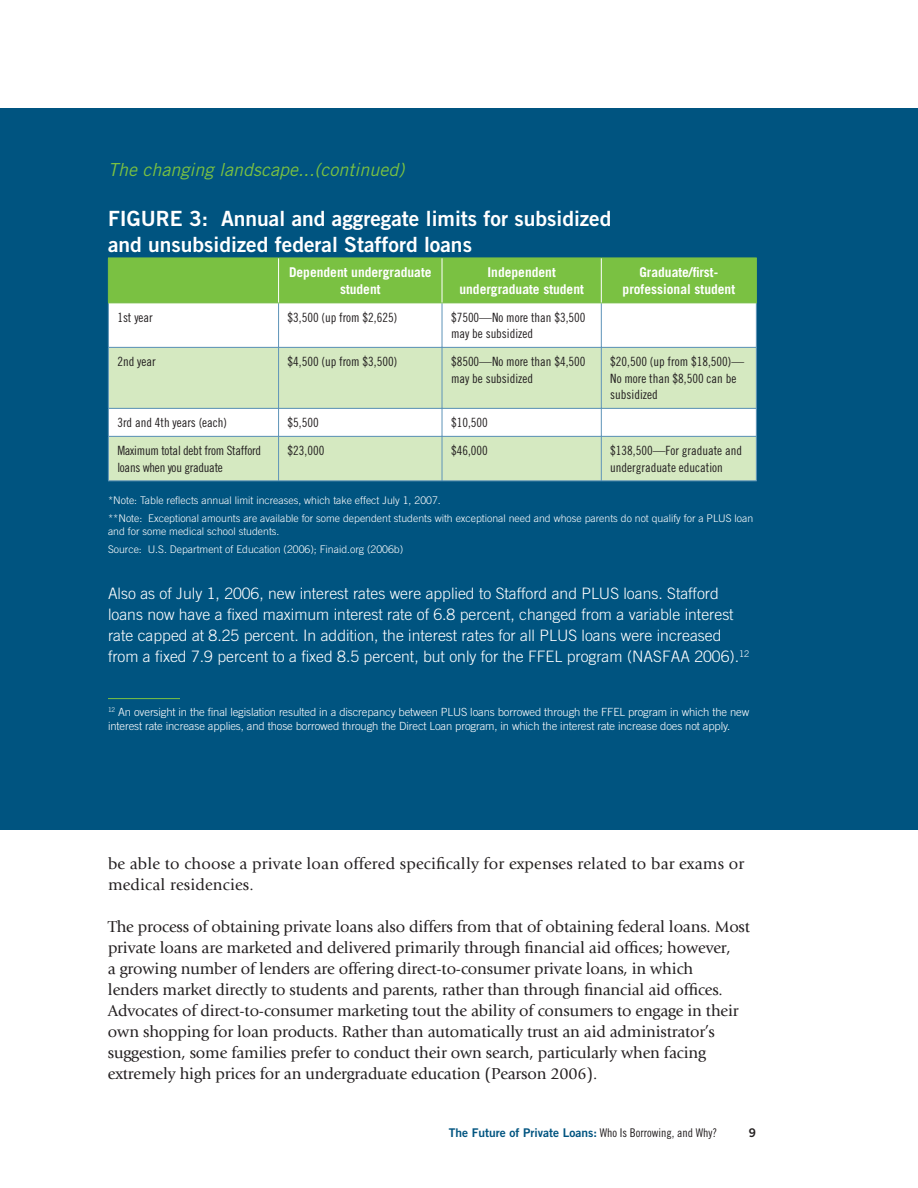
<style>
.page{position:relative;width:918px;height:1188px;background:#fff}
.page>*{position:absolute;margin:0;border:0;box-sizing:border-box;transform-origin:0 0}
.t1{font:21px/25.2px "Trade Gothic Bold Two";color:#fff}
.t2{font:italic 18px "Trade Gothic";color:#7ac142}
.t3{font:16.5px/21px "Giovanni";letter-spacing:-.01em;color:#231f20}
.t4{font:16.5px/21px "Giovanni";letter-spacing:.01em;color:#231f20}
.t5{font:300 15.75px/21px "Trade Gothic";color:#fff}
.t6{font:700 13.5px/16.5px "Trade Gothic";color:#fff;text-align:center}
.t7{font:12.75px/16.5px "Trade Gothic Cond Eighteen";color:#231f20}
.t8{font:12.75px/16.5px "Trade Gothic Cond Eighteen";letter-spacing:-.02em;color:#231f20}
.t9{font:12px "Trade Gothic Bold Two";color:#005480}
.t10{font:12px "Trade Gothic Bold Two";color:#231f20}
.t11{font:300 11.25px/13.5px "Trade Gothic";letter-spacing:-.01em;color:#fff}
.t12{font:300 10.5px/18px "Trade Gothic";color:#fff}
.s1{font-family:"Trade Gothic Cond Eighteen";color:#231f20}
</style>
<div class="page">
<div style="left:0;top:108px;width:918px;height:721px;background:#005480"></div>
<hr style="left:0;top:221px;width:1px;height:967px;background:#005480">
<div style="left:109px;top:259px;width:647px;height:43px;background:#7ac142"></div>
<div style="left:109px;top:303px;width:647px;height:44px;background:#fff"></div>
<svg style="left:109px;top:348px;width:647px;height:132px;background:#ddedcd"></svg>
<hr style="left:108px;top:303px;width:1px;height:44px;background:#5e94b8">
<hr style="left:278px;top:303px;width:1px;height:44px;background:#5e94b8">
<hr style="left:442px;top:303px;width:1px;height:44px;background:#5e94b8">
<hr style="left:601px;top:303px;width:1px;height:44px;background:#5e94b8">
<hr style="left:756px;top:303px;width:1px;height:44px;background:#5e94b8">
<hr style="left:108px;top:347px;width:171px;height:1px;background:#5e94b8">
<hr style="left:108px;top:348px;width:1px;height:60px;background:#5e94b8">
<hr style="left:279px;top:347px;width:163px;height:1px;background:#5e94b8">
<hr style="left:278px;top:348px;width:1px;height:60px;background:#5e94b8">
<hr style="left:442px;top:347px;width:159px;height:1px;background:#5e94b8">
<hr style="left:442px;top:348px;width:1px;height:60px;background:#5e94b8">
<hr style="left:601px;top:347px;width:156px;height:1px;background:#5e94b8">
<hr style="left:601px;top:348px;width:1px;height:60px;background:#5e94b8">
<hr style="left:756px;top:348px;width:1px;height:60px;background:#5e94b8">
<hr style="left:108px;top:408px;width:171px;height:1px;background:#5e94b8">
<svg style="left:108px;top:409px;width:1px;height:27px"></svg>
<hr style="left:279px;top:408px;width:163px;height:1px;background:#5e94b8">
<svg style="left:278px;top:409px;width:1px;height:27px"></svg>
<hr style="left:442px;top:408px;width:159px;height:1px;background:#5e94b8">
<svg style="left:442px;top:409px;width:1px;height:27px"></svg>
<hr style="left:601px;top:408px;width:156px;height:1px;background:#5e94b8">
<svg style="left:601px;top:409px;width:1px;height:27px"></svg>
<svg style="left:756px;top:409px;width:1px;height:27px"></svg>
<hr style="left:108px;top:436px;width:171px;height:1px;background:#5e94b8">
<hr style="left:108px;top:437px;width:1px;height:43px;background:#5e94b8">
<hr style="left:279px;top:436px;width:163px;height:1px;background:#5e94b8">
<hr style="left:278px;top:437px;width:1px;height:43px;background:#5e94b8">
<hr style="left:442px;top:436px;width:159px;height:1px;background:#5e94b8">
<hr style="left:442px;top:437px;width:1px;height:43px;background:#5e94b8">
<hr style="left:601px;top:436px;width:156px;height:1px;background:#5e94b8">
<hr style="left:601px;top:437px;width:1px;height:43px;background:#5e94b8">
<hr style="left:756px;top:437px;width:1px;height:43px;background:#5e94b8">
<hr style="left:108px;top:480px;width:493px;height:1px;background:#5e94b8">
<hr style="left:601px;top:480px;width:156px;height:1px;background:#5e94b8">
<hr style="left:108px;top:258px;width:171px;height:1px;background:#7ac142">
<hr style="left:108px;top:258px;width:1px;height:44px;background:#7ac142">
<hr style="left:279px;top:258px;width:478px;height:1px;background:#7ac142">
<hr style="left:756px;top:258px;width:1px;height:44px;background:#7ac142">
<hr style="left:108px;top:302px;width:493px;height:1px;background:#7ac142">
<hr style="left:601px;top:302px;width:156px;height:1px;background:#7ac142">
<hr style="left:278px;top:258px;width:1px;height:44px;background:#fff">
<hr style="left:442px;top:258px;width:1px;height:44px;background:#fff">
<hr style="left:601px;top:258px;width:1px;height:44px;background:#fff">
<hr style="left:0;top:108px;width:1px;height:118px;background:#7ac142">
<hr style="left:108px;top:698px;width:72px;height:1px;background:#7ac142">
<p class="t2" style="left:108px;top:163px;width:298px">The changing landscape...(continued)</p>
<p class="t1" style="left:108px;top:208px;width:505px">FIGURE 3: Annual and aggregate limits for subsidized and unsubsidized federal Stafford loans</p>
<p class="t6" style="left:289px;top:266px;width:144px">Dependent undergraduate student</p>
<p class="t6" style="left:459px;top:266px;width:126px">Independent undergraduate student</p>
<p class="t6" style="left:623px;top:266px;width:114px">Graduate/first&shy;professional student</p>
<p class="t7" style="left:117px;top:310px;width:37px">1st year</p>
<p class="t7" style="left:288px;top:310px;width:111px">$3,500 (up from $2,625)</p>
<p class="t7" style="left:451px;top:310px;width:136px">$7500—No more than $3,500 may be subsidized</p>
<p class="t7" style="left:117px;top:355px;width:40px">2nd year</p>
<p class="t7" style="left:288px;top:355px;width:111px">$4,500 (up from $3,500)</p>
<p class="t7" style="left:451px;top:355px;width:136px">$8500—No more than $4,500 may be subsidized</p>
<p class="t7" style="left:610px;top:355px;width:135px">$20,500 (up from $18,500)—<br>No more than $8,500 can be subsidized</p>
<p class="t7" style="left:117px;top:416px;width:111px">3rd and 4th years (each)</p>
<p class="t7" style="left:288px;top:416px;width:33px">$5,500</p>
<p class="t7" style="left:451px;top:416px;width:38px">$10,500</p>
<p class="t8" style="left:117px;top:444px;width:145px">Maximum total debt from Stafford loans when you graduate</p>
<p class="t7" style="left:288px;top:444px;width:38px">$23,000</p>
<p class="t7" style="left:451px;top:444px;width:38px">$46,000</p>
<p class="t7" style="left:610px;top:444px;width:133px">$138,500—For graduate and undergraduate education</p>
<p class="t12" style="left:108px;top:492px;width:647px">*Note: Table reflects annual limit increases, which take effect July 1, 2007.<br>**Note: Exceptional amounts are available for some dependent students with exceptional need and whose parents do not qualify for a PLUS loan</p>
<p class="t12" style="left:108px;top:523px;width:297px">and for some medical school students.<br>Source: U.S. Department of Education (2006); Finaid.org (2006b)</p>
<p class="t5" style="left:108px;top:584px;width:643px">Also as of July 1, 2006, new interest rates were applied to Stafford and PLUS loans. Stafford loans now have a fixed maximum interest rate of 6.8 percent, changed from a variable interest rate capped at 8.25 percent. In addition, the interest rates for all PLUS loans were increased from a fixed 7.9 percent to a fixed 8.5 percent, but only for the FFEL program (NASFAA 2006).<sup>12</sup></p>
<p class="t11" style="left:108px;top:706px;width:643px"><sup>12</sup> An oversight in the final legislation resulted in a discrepancy between PLUS loans borrowed through the FFEL program in which the new interest rate increase applies, and those borrowed through the Direct Loan program, in which the interest rate increase does not apply.</p>
<p class="t4" style="left:108px;top:855px;width:638px">be able to choose a private loan offered specifically for expenses related to bar exams or medical residencies.</p>
<p class="t3" style="left:108px;top:918px;width:644px">The process of obtaining private loans also differs from that of obtaining federal loans. Most private loans are marketed and delivered primarily through financial aid offices; however,<br>a growing number of lenders are offering direct-to-consumer private loans, in which<br>lenders market directly to students and parents, rather than through financial aid offices.<br>Advocates of direct-to-consumer marketing tout the ability of consumers to engage in their own shopping for loan products. Rather than automatically trust an aid administrator’s suggestion, some families prefer to conduct their own search, particularly when facing extremely high prices for an undergraduate education (Pearson 2006).</p>
<p class="t9" style="left:449px;top:1128px;width:270px">The Future of Private Loans: <span class="s1">Who Is Borrowing, and Why?</span></p>
<p class="t10" style="left:749px;top:1128px;width:9px">9</p>
</div>
